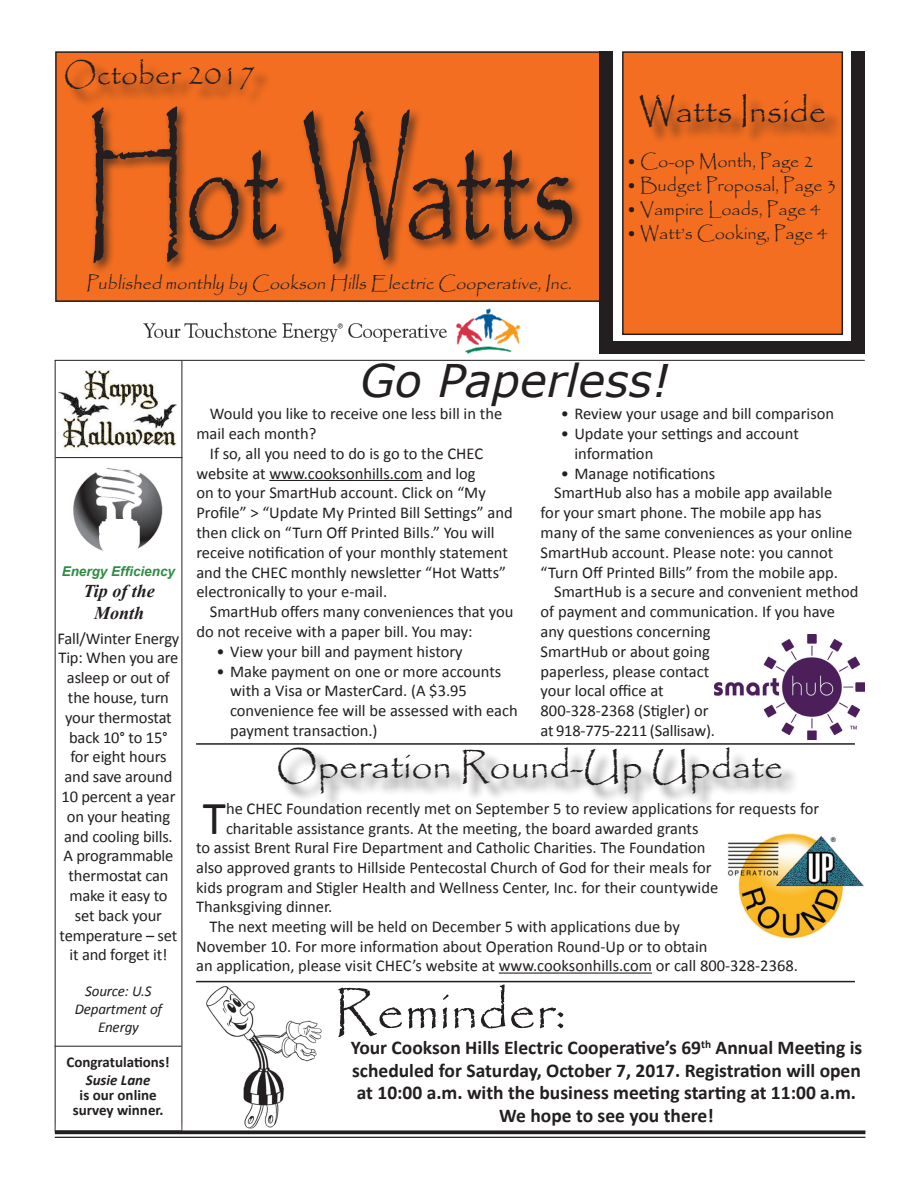
<style>
.page{position:relative;width:918px;height:1188px;background:#fff}
.page>*{position:absolute;margin:0;border:0;box-sizing:border-box;transform-origin:0 0}
.t1{font:162px "Papyrus";letter-spacing:-.02em;color:#231f20;scale:.65 1}
.t2{font:54px "Papyrus";color:#231f20}
.t3{font:47.4px "Calibri";color:#231f20}
.t4{font:italic 45px "Verdana";color:#231f20}
.t5{font:37.5px "Papyrus";color:#231f20}
.t6{font:34.5px "Papyrus";color:#231f20}
.t7{font:30px "Papyrus";color:#231f20}
.t8{font:700 19.5px/22.5px "Calibri";color:#231f20;text-align:center}
.t9{font:18px "Papyrus";color:#231f20}
.t10{font:italic 700 18px/21.6px "Times New Roman";color:#231f20;text-align:center}
.t11{font:16.5px/19.8px "Calibri";color:#231f20}
.t12{font:700 15px/15px "Calibri";color:#231f20;text-align:center}
.t13{font:italic 15px/18px "Calibri";letter-spacing:-.01em;color:#231f20;text-align:center}
.t14{font:italic 700 15px "Calibri";color:#231f20}
.t15{font:italic 700 13.5px "Arial";color:#2e8c41}
</style>
<div class="page">
<hr style="left:499px;top:973px;width:153px;height:1px;background:#231f20">
<hr style="left:269px;top:480px;width:154px;height:1px;background:#231f20">
<div style="left:56px;top:52px;width:546px;height:249px;background:#f36e21"></div>
<div style="left:55px;top:51px;width:548px;height:251px;border:2px solid #231f20"></div>
<hr style="left:55px;top:360px;width:1px;height:771px;background:#231f20">
<div style="left:600px;top:51px;width:265px;height:302px;background:#231f20"></div>
<div style="left:613px;top:49px;width:238px;height:292px;background:#fff"></div>
<hr style="left:55px;top:360px;width:810px;height:1px;background:#231f20">
<div style="left:89px;top:104px;width:496px;height:172px;background:#231f20;opacity:.75"></div>
<div style="left:623px;top:52px;width:219px;height:282px;background:#f36e21"></div>
<div style="left:622px;top:51px;width:221px;height:284px;border:2px solid #231f20"></div>
<hr style="left:55px;top:1046px;width:127px;height:1px;background:#231f20">
<hr style="left:182px;top:361px;width:1px;height:770px;background:#231f20">
<div style="left:46px;top:1121px;width:829px;height:27px;background:#fff"></div>
<svg style="left:55px;top:1130px;width:810px;height:4px;background:#3a3737"></svg>
<hr style="left:55px;top:1137px;width:810px;height:1px;background:#231f20">
<img style="left:73px;top:467px;width:90px;height:84px">
<div style="left:68px;top:61px;width:204px;height:46px;background:#231f20;opacity:.75"></div>
<svg style="left:63px;top:1045px;width:110px;height:93px"></svg>
<hr style="left:56px;top:457px;width:126px;height:1px;background:#231f20">
<div style="left:643px;top:96px;width:200px;height:49px;background:#231f20;opacity:.75"></div>
<hr style="left:196px;top:981px;width:659px;height:1px;background:#231f20">
<img style="left:206px;top:986px;width:116px;height:143px">
<img style="left:59px;top:366px;width:118px;height:85px">
<img style="left:715px;top:635px;width:150px;height:105px">
<hr style="left:196px;top:743px;width:659px;height:2px;background:#231f20">
<img style="left:727px;top:834px;width:137px;height:105px">
<div style="left:281px;top:750px;width:519px;height:61px;background:#231f20;opacity:.75"></div>
<svg style="left:456px;top:309px;width:64px;height:44px"></svg>
<svg style="left:143px;top:322px;width:304px;height:20px"></svg>
<h3 class="t7" style="left:64px;top:56px;width:194px">October 2017</h3>
<h1 class="t1" style="left:83px;top:88px;width:761px">Hot Watts</h1>
<p class="t9" style="left:86px;top:272px;width:491px">Published monthly by Cookson Hills Electric Cooperative,Inc.</p>
<h3 class="t6" style="left:639px;top:89px;width:189px">Watts Inside</h3>
<p class="t9" style="left:627px;top:150px;width:189px">• Co-op Month, Page 2</p>
<p class="t9" style="left:627px;top:174px;width:212px">• Budget Proposal, Page 3</p>
<p class="t9" style="left:627px;top:198px;width:195px">• Vampire Loads, Page 4</p>
<p class="t9" style="left:627px;top:222px;width:202px">• Watt’s Cooking, Page 4</p>
<p class="t15" style="left:62px;top:562px;width:115px">Energy Efficiency</p>
<p class="t10" style="left:84px;top:580px;width:73px">Tip of the<br>Month</p>
<p class="t11" style="left:58px;top:628px;width:123px;text-align:center">Fall/Winter Energy<br>Tip: When you are asleep or out of the house, turn your thermostat back 10° to 15°<br>for eight hours and save around<br>10 percent a year on your heating and cooling bills.<br>A programmable thermostat can make it easy to set back your temperature – set it and forget it!</p>
<p class="t13" style="left:75px;top:982px;width:89px">Source: U.S<br>Department of<br>Energy</p>
<p class="t12" style="left:66px;top:1054px;width:105px">Congratulations!</p>
<p class="t14" style="left:86px;top:1070px;width:66px">Susie Lane</p>
<p class="t12" style="left:73px;top:1087px;width:92px">is our online survey winner.</p>
<h3 class="t4" style="left:360px;top:350px;width:312px">Go Paperless!</h3>
<p class="t11" style="left:196px;top:404px;width:307px;text-indent:13px">Would you like to receive one less bill in the mail each month?</p>
<p class="t11" style="left:196px;top:443px;width:318px;text-indent:13px">If so, all you need to do is go to the CHEC website at www.cooksonhills.com and log<br>on to your SmartHub account. Click on “My Profile” &gt; “Update My Printed Bill Settings” and then click on “Turn Off Printed Bills.” You will receive notification of your monthly statement and the CHEC monthly newsletter “Hot Watts” electronically to your e-mail.</p>
<p class="t11" style="left:196px;top:602px;width:319px;text-indent:13px">SmartHub offers many conveniences that you do not receive with a paper bill. You may:</p>
<p class="t11" style="left:217px;top:641px;width:248px">• View your bill and payment history</p>
<p class="t11" style="left:230px;top:661px;width:289px;text-indent:-13px">• Make payment on one or more accounts with a Visa or MasterCard. (A $3.95 convenience fee will be assessed with each payment transaction.)</p>
<p class="t11" style="left:561px;top:404px;width:275px">• Review your usage and bill comparison</p>
<p class="t11" style="left:574px;top:424px;width:226px;text-indent:-13px">• Update your settings and account information</p>
<p class="t11" style="left:561px;top:463px;width:156px">• Manage notifications</p>
<p class="t11" style="left:554px;top:483px;width:280px">SmartHub also has a mobile app available</p>
<p class="t11" style="left:541px;top:503px;width:282px">for your smart phone. The mobile app has</p>
<p class="t11" style="left:541px;top:523px;width:313px">many of the same conveniences as your online</p>
<p class="t11" style="left:541px;top:542px;width:294px">SmartHub account. Please note: you cannot</p>
<p class="t11" style="left:541px;top:562px;width:299px">“Turn Off Printed Bills” from the mobile app.</p>
<p class="t11" style="left:554px;top:582px;width:306px">SmartHub is a secure and convenient method</p>
<p class="t11" style="left:541px;top:602px;width:296px">of payment and communication. If you have</p>
<p class="t11" style="left:541px;top:622px;width:172px">any questions concerning</p>
<p class="t11" style="left:541px;top:641px;width:171px">SmartHub or about going</p>
<p class="t11" style="left:541px;top:661px;width:170px">paperless, please contact</p>
<p class="t11" style="left:541px;top:681px;width:125px">your local office at</p>
<p class="t11" style="left:541px;top:701px;width:169px">800-328-2368 (Stigler) or</p>
<p class="t11" style="left:541px;top:721px;width:176px">at 918-775-2211 (Sallisaw).</p>
<h3 class="t5" style="left:277px;top:743px;width:509px">Operation Round-Up Update</h3>
<h3 class="t3" style="left:203px;top:788px;width:25px">T</h3>
<p class="t11" style="left:226px;top:799px;width:595px">he CHEC Foundation recently met on September 5 to review applications for requests for</p>
<p class="t11" style="left:226px;top:818px;width:474px">charitable assistance grants. At the meeting, the board awarded grants</p>
<p class="t11" style="left:196px;top:838px;width:511px">to assist Brent Rural Fire Department and Catholic Charities. The Foundation</p>
<p class="t11" style="left:196px;top:858px;width:517px">also approved grants to Hillside Pentecostal Church of God for their meals for</p>
<p class="t11" style="left:196px;top:877px;width:524px">kids program and Stigler Health and Wellness Center, Inc. for their countywide</p>
<p class="t11" style="left:196px;top:897px;width:138px">Thanksgiving dinner.</p>
<p class="t11" style="left:210px;top:917px;width:472px">The next meeting will be held on December 5 with applications due by</p>
<p class="t11" style="left:196px;top:936px;width:513px">November 10. For more information about Operation Round-Up or to obtain</p>
<p class="t11" style="left:196px;top:956px;width:603px">an application, please visit CHEC’s website at www.cooksonhills.com or call 800-328-2368.</p>
<h2 class="t2" style="left:334px;top:978px;width:234px">Reminder:</h2>
<p class="t8" style="left:351px;top:1036px;width:513px">Your Cookson Hills Electric Cooperative’s 69<sup>th</sup> Annual Meeting is scheduled for Saturday, October 7, 2017. Registration will open at 10:00 a.m. with the business meeting starting at 11:00 a.m.<br>We hope to see you there!</p>
</div>
